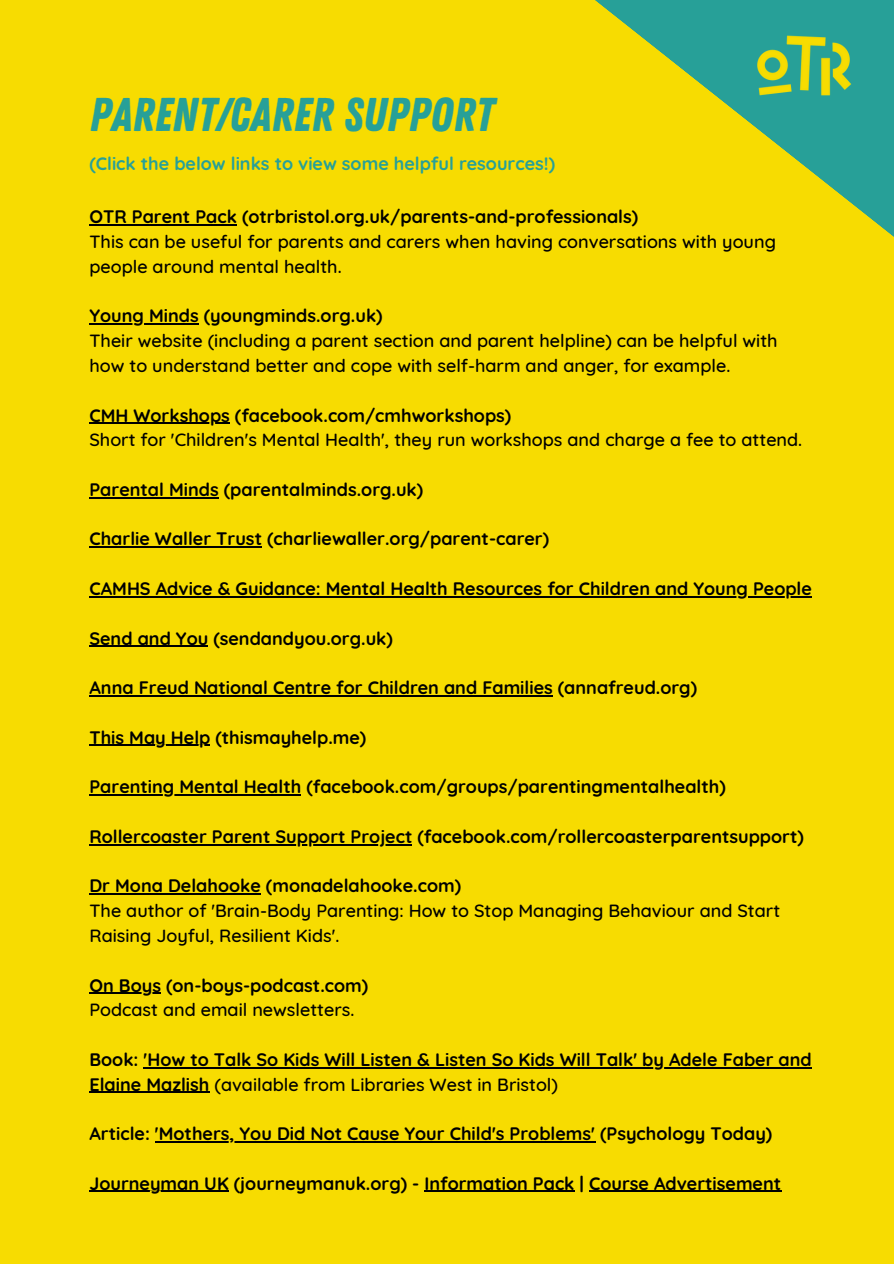
<style>
.page{position:relative;width:894px;height:1264px;background:#fff}
.page>*{position:absolute;margin:0;border:0;box-sizing:border-box;transform-origin:0 0}
.t1{font:47.25px "Zing Rust Base";color:#27a098}
.t2{font:700 18px/24.8px "Quicksand";color:#000}
.t3{font:500 18px/24.8px "Quicksand";color:#000}
.t4{font:700 18px "Quicksand";color:#27a098}
.s1{font-weight:500}
</style>
<div class="page">
<div style="left:0;top:0;width:893px;height:1263px;background:#f7dc01"></div>
<hr style="left:89px;top:224px;width:148px;height:1px;background:#000">
<hr style="left:89px;top:323px;width:110px;height:1px;background:#000">
<hr style="left:89px;top:422px;width:141px;height:2px;background:#000">
<hr style="left:89px;top:497px;width:130px;height:1px;background:#000">
<hr style="left:89px;top:546px;width:173px;height:1px;background:#000">
<hr style="left:89px;top:596px;width:722px;height:1px;background:#000">
<hr style="left:89px;top:645px;width:119px;height:1px;background:#000">
<hr style="left:89px;top:695px;width:463px;height:1px;background:#000">
<hr style="left:89px;top:744px;width:121px;height:2px;background:#000">
<hr style="left:89px;top:794px;width:212px;height:1px;background:#000">
<hr style="left:89px;top:844px;width:323px;height:1px;background:#000">
<hr style="left:89px;top:893px;width:172px;height:1px;background:#000">
<hr style="left:89px;top:992px;width:72px;height:1px;background:#000">
<hr style="left:143px;top:1066px;width:668px;height:2px;background:#000">
<hr style="left:89px;top:1091px;width:120px;height:1px;background:#000">
<hr style="left:155px;top:1141px;width:440px;height:1px;background:#000">
<hr style="left:89px;top:1190px;width:140px;height:1px;background:#000">
<hr style="left:424px;top:1190px;width:150px;height:1px;background:#000">
<hr style="left:589px;top:1190px;width:192px;height:1px;background:#000">
<svg style="left:595px;top:0;width:298px;height:236px"></svg>
<img style="left:748px;top:28px;width:113px;height:77px">
<h1 class="t1" style="left:89px;top:87px;width:406px">PARENT/CARER SUPPORT</h1>
<p class="t4" style="left:89px;top:152px;width:467px">(Click the below links to view some helpful resources!)</p>
<p class="t2" style="left:89px;top:204px;width:550px">OTR Parent Pack (otrbristol.org.uk/parents-and-professionals)</p>
<p class="t3" style="left:89px;top:229px;width:688px">This can be useful for parents and carers when having conversations with young people around mental health.</p>
<p class="t2" style="left:89px;top:303px;width:295px">Young Minds (youngminds.org.uk)</p>
<p class="t3" style="left:89px;top:328px;width:689px">Their website (including a parent section and parent helpline) can be helpful with how to understand better and cope with self-harm and anger, for example.</p>
<p class="t2" style="left:89px;top:402px;width:423px">CMH Workshops (facebook.com/cmhworkshops)</p>
<p class="t3" style="left:89px;top:427px;width:714px">Short for 'Children's Mental Health', they run workshops and charge a fee to attend.</p>
<p class="t2" style="left:89px;top:476px;width:335px">Parental Minds (parentalminds.org.uk)</p>
<p class="t2" style="left:89px;top:526px;width:461px">Charlie Waller Trust (charliewaller.org/parent-carer)</p>
<p class="t2" style="left:89px;top:576px;width:723px">CAMHS Advice &amp; Guidance: Mental Health Resources for Children and Young People</p>
<p class="t2" style="left:89px;top:625px;width:305px">Send and You (sendandyou.org.uk)</p>
<p class="t2" style="left:89px;top:675px;width:609px">Anna Freud National Centre for Children and Families (annafreud.org)</p>
<p class="t2" style="left:89px;top:724px;width:278px">This May Help (thismayhelp.me)</p>
<p class="t2" style="left:89px;top:774px;width:637px">Parenting Mental Health (facebook.com/groups/parentingmentalhealth)</p>
<p class="t2" style="left:89px;top:823px;width:715px">Rollercoaster Parent Support Project (facebook.com/rollercoasterparentsupport)</p>
<p class="t2" style="left:89px;top:873px;width:373px">Dr Mona Delahooke (monadelahooke.com)</p>
<p class="t3" style="left:89px;top:898px;width:692px">The author of 'Brain-Body Parenting: How to Stop Managing Behaviour and Start<br>Raising Joyful, Resilient Kids'.</p>
<p class="t2" style="left:89px;top:972px;width:280px">On Boys (on-boys-podcast.com)</p>
<p class="t3" style="left:89px;top:997px;width:266px">Podcast and email newsletters.</p>
<p class="t2" style="left:89px;top:1046px;width:723px">Book: 'How to Talk So Kids Will Listen &amp; Listen So Kids Will Talk' by Adele Faber and<br>Elaine Mazlish <span class="s1">(available from Libraries West in Bristol)</span></p>
<p class="t2" style="left:89px;top:1121px;width:684px">Article: 'Mothers, You Did Not Cause Your Child's Problems' (Psychology Today)</p>
<p class="t2" style="left:89px;top:1170px;width:693px">Journeyman UK (journeymanuk.org) - Information Pack | Course Advertisement</p>
</div>
